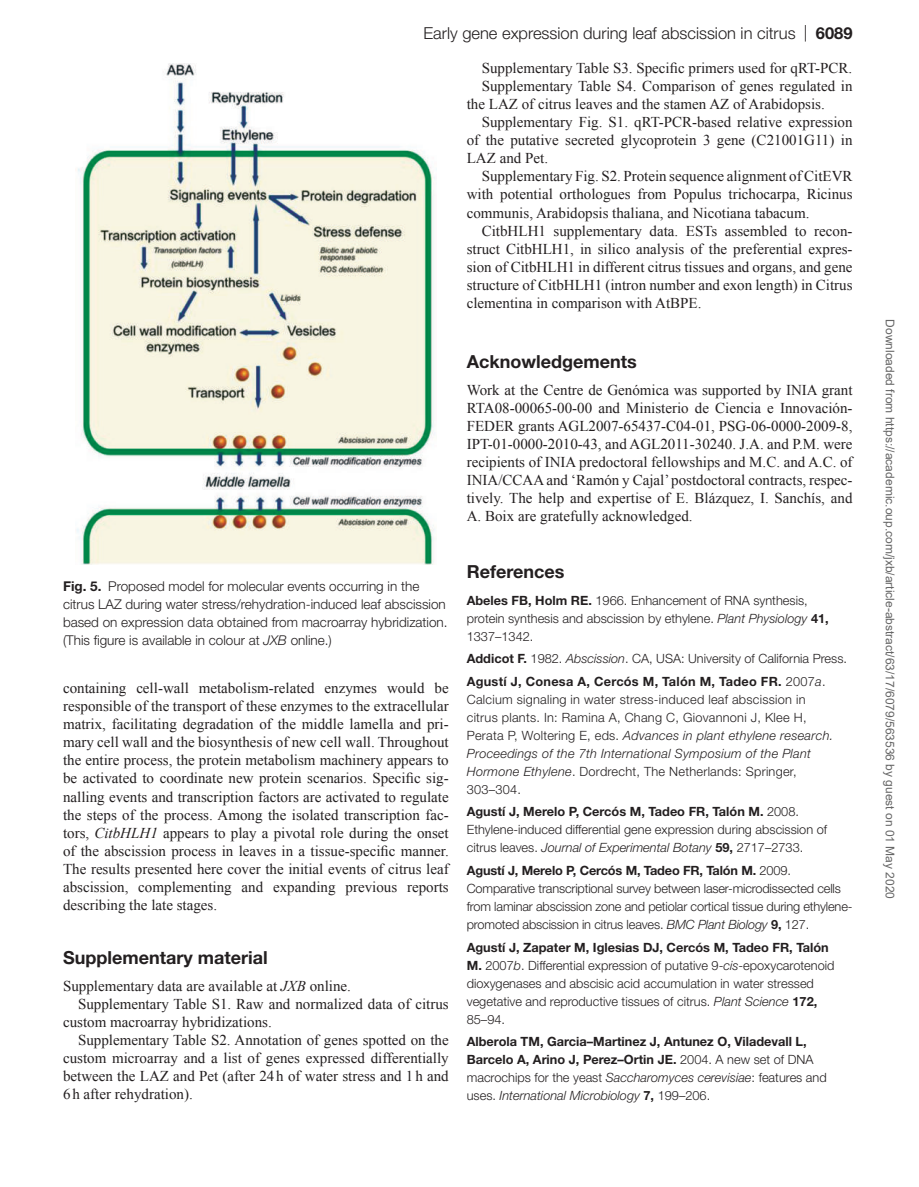
<style>
.page{position:relative;width:919px;height:1187px;background:#fff}
.page>*{position:absolute;margin:0;border:0;box-sizing:border-box;transform-origin:0 0}
.t1{font:700 18px "Helvetica Neue LT Std";color:#231f20}
.t2{font:300 16.5px "Helvetica Neue LT Std";color:#231f20}
.t3{font:15px/18px "Times New Roman";color:#231f20;text-align:justify}
.t4{font:300 13.5px/18px "Helvetica Neue LT Std";color:#231f20}
.t5{font:300 12.75px/18px "Helvetica Neue LT Std";color:#231f20}
.t6{font:300 12.75px/18px "Helvetica Neue LT Std";letter-spacing:.02em;color:#231f20}
.t7{font:700 12.75px/18px "Helvetica Neue LT Std";color:#231f20}
.t8{font:700 12.75px/22.5px "Helvetica Neue LT Std";letter-spacing:.02em;color:#231f20}
.t9{font:12px "Arial";color:#666}
.s1{font-weight:700}
.s2{font-style:italic}
.s3{font-weight:300}
.s4{font-weight:300;font-style:italic}
</style>
<div class="page">
<img style="left:76px;top:63px;width:359px;height:501px">
<p class="t2" style="left:423px;top:23px;width:430px">Early gene expression during leaf abscission in citrus | <span class="s1">6089</span></p>
<p class="t3" style="left:481px;top:59px;width:372px">Supplementary Table S3. Specific primers used for qRT-PCR.</p>
<p class="t3" style="left:481px;top:77px;width:372px">Supplementary Table S4. Comparison of genes regulated in</p>
<p class="t3" style="left:466px;top:95px;width:359px">the LAZ of citrus leaves and the stamen AZ of Arabidopsis.</p>
<p class="t3" style="left:481px;top:113px;width:372px">Supplementary Fig. S1. qRT-PCR-based relative expression</p>
<p class="t3" style="left:466px;top:131px;width:387px">of the putative secreted glycoprotein 3 gene (C21001G11) in</p>
<p class="t3" style="left:466px;top:149px;width:83px">LAZ and Pet.</p>
<p class="t3" style="left:481px;top:167px;width:372px">Supplementary Fig. S2. Protein sequence alignment of CitEVR</p>
<p class="t3" style="left:466px;top:185px;width:387px">with potential orthologues from Populus trichocarpa, Ricinus</p>
<p class="t3" style="left:466px;top:203px;width:344px">communis, Arabidopsis thaliana, and Nicotiana tabacum.</p>
<p class="t3" style="left:481px;top:221px;width:372px">CitbHLH1 supplementary data. ESTs assembled to recon-</p>
<p class="t3" style="left:466px;top:239px;width:387px">struct CitbHLH1, in silico analysis of the preferential expres-</p>
<p class="t3" style="left:466px;top:257px;width:387px">sion of CitbHLH1 in different citrus tissues and organs, and gene</p>
<p class="t3" style="left:466px;top:275px;width:387px">structure of CitbHLH1 (intron number and exon length) in Citrus</p>
<p class="t3" style="left:466px;top:293px;width:236px">clementina in comparison with AtBPE.</p>
<p class="t1" style="left:466px;top:350px;width:171px">Acknowledgements</p>
<p class="t3" style="left:466px;top:380px;width:387px">Work at the Centre de Genómica was supported by INIA grant RTA08-00065-00-00 and Ministerio de Ciencia e Innovación-FEDER grants AGL2007-65437-C04-01, PSG-06-0000-2009-8, IPT-01-0000-2010-43, and AGL2011-30240. J.A. and P.M. were recipients of INIA predoctoral fellowships and M.C. and A.C. of INIA/CCAA and ‘Ramón y Cajal’ postdoctoral contracts, respec&shy;tively. The help and expertise of E. Blázquez, I. Sanchís, and A. Boix are gratefully acknowledged.</p>
<p class="t4" style="left:63px;top:577px;width:386px"><span class="s1">Fig. 5.</span> Proposed model for molecular events occurring in the citrus LAZ during water stress/rehydration-induced leaf abscission based on expression data obtained from macroarray hybridization. (This figure is available in colour at <span class="s2">JXB</span> online.)</p>
<p class="t3" style="left:63px;top:679px;width:387px">containing cell-wall metabolism-related enzymes would be responsible of the transport of these enzymes to the extracellular matrix, facilitating degradation of the middle lamella and pri&shy;mary cell wall and the biosynthesis of new cell wall. Throughout the entire process, the protein metabolism machinery appears to be activated to coordinate new protein scenarios. Specific sig&shy;nalling events and transcription factors are activated to regulate the steps of the process. Among the isolated transcription fac&shy;tors, <span class="s2">CitbHLH1</span> appears to play a pivotal role during the onset of the abscission process in leaves in a tissue-specific manner.<br>The results presented here cover the initial events of citrus leaf abscission, complementing and expanding previous reports describing the late stages.</p>
<p class="t1" style="left:63px;top:945px;width:206px">Supplementary material</p>
<p class="t3" style="left:63px;top:976px;width:289px">Supplementary data are available at <span class="s2">JXB</span> online.</p>
<p class="t3" style="left:78px;top:994px;width:372px">Supplementary Table S1. Raw and normalized data of citrus</p>
<p class="t3" style="left:63px;top:1012px;width:210px">custom macroarray hybridizations.</p>
<p class="t3" style="left:78px;top:1030px;width:372px">Supplementary Table S2. Annotation of genes spotted on the</p>
<p class="t3" style="left:63px;top:1048px;width:387px">custom microarray and a list of genes expressed differentially</p>
<p class="t3" style="left:63px;top:1066px;width:387px">between the LAZ and Pet (after 24 h of water stress and 1h and</p>
<p class="t3" style="left:63px;top:1084px;width:131px">6h after rehydration).</p>
<p class="t1" style="left:466px;top:560px;width:99px">References</p>
<p class="t5" style="left:466px;top:591px;width:363px"><span class="s1">Abeles FB, Holm RE.</span> 1966. Enhancement of RNA synthesis, protein synthesis and abscission by ethylene. <span class="s2">Plant Physiology</span> <span class="s1">41,<br></span>1337–1342.</p>
<p class="t8" style="left:466px;top:647px;width:381px">Addicot F. <span class="s3">1982.</span> <span class="s4">Abscission</span><span class="s3">. CA, USA: University of California Press.<br></span>Agustí J, Conesa A, Cercós M, Talón M, Tadeo FR. <span class="s3">2007</span><span class="s4">a</span><span class="s3">.</span></p>
<p class="t6" style="left:466px;top:690px;width:368px">Calcium signaling in water stress-induced leaf abscission in citrus plants. In: Ramina A, Chang C, Giovannoni J, Klee H, Perata P, Woltering E, eds. <span class="s2">Advances in plant ethylene research.<br>Proceedings of the 7th International Symposium of the Plant Hormone Ethylene</span>. Dordrecht, The Netherlands: Springer, 303–304.</p>
<p class="t5" style="left:466px;top:802px;width:362px"><span class="s1">Agustí J, Merelo P, Cercós M, Tadeo FR, Talón M.</span> 2008.<br>Ethylene-induced differential gene expression during abscission of citrus leaves. <span class="s2">Journal of Experimental Botany</span> <span class="s1">59,</span> 2717–2733.</p>
<p class="t5" style="left:466px;top:861px;width:387px"><span class="s1">Agustí J, Merelo P, Cercós M, Tadeo FR, Talón M.</span> 2009.<br>Comparative transcriptional survey between laser-microdissected cells from laminar abscission zone and petiolar cortical tissue during ethylene&shy;promoted abscission in citrus leaves. <span class="s2">BMC Plant Biology</span> <span class="s1">9,</span> 127.</p>
<p class="t5" style="left:466px;top:937px;width:369px"><span class="s1">Agustí J, Zapater M, Iglesias DJ, Cercós M, Tadeo FR, Talón M.</span> 2007<span class="s2">b</span>. Differential expression of putative 9-<span class="s2">cis</span>-epoxycarotenoid dioxygenases and abscisic acid accumulation in water stressed vegetative and reproductive tissues of citrus. <span class="s2">Plant Science</span> <span class="s1">172, </span>85–94.</p>
<p class="t7" style="left:466px;top:1032px;width:361px">Alberola TM, Garcia–Martinez J, Antunez O, Viladevall L, Barcelo A, Arino J, Perez–Ortin JE. <span class="s3">2004. A new set of DNA macrochips for the yeast</span> <span class="s4">Saccharomyces cerevisiae</span><span class="s3">: features and uses.</span> <span class="s4">International Microbiology</span> 7, <span class="s3">199–206.</span></p>
<p class="t9" style="left:894px;top:319px;width:581px;rotate:90deg">Downloaded from https://academic.oup.com/jxb/article-abstract/63/17/6079/563536 by guest on 01 May 2020</p>
</div>
